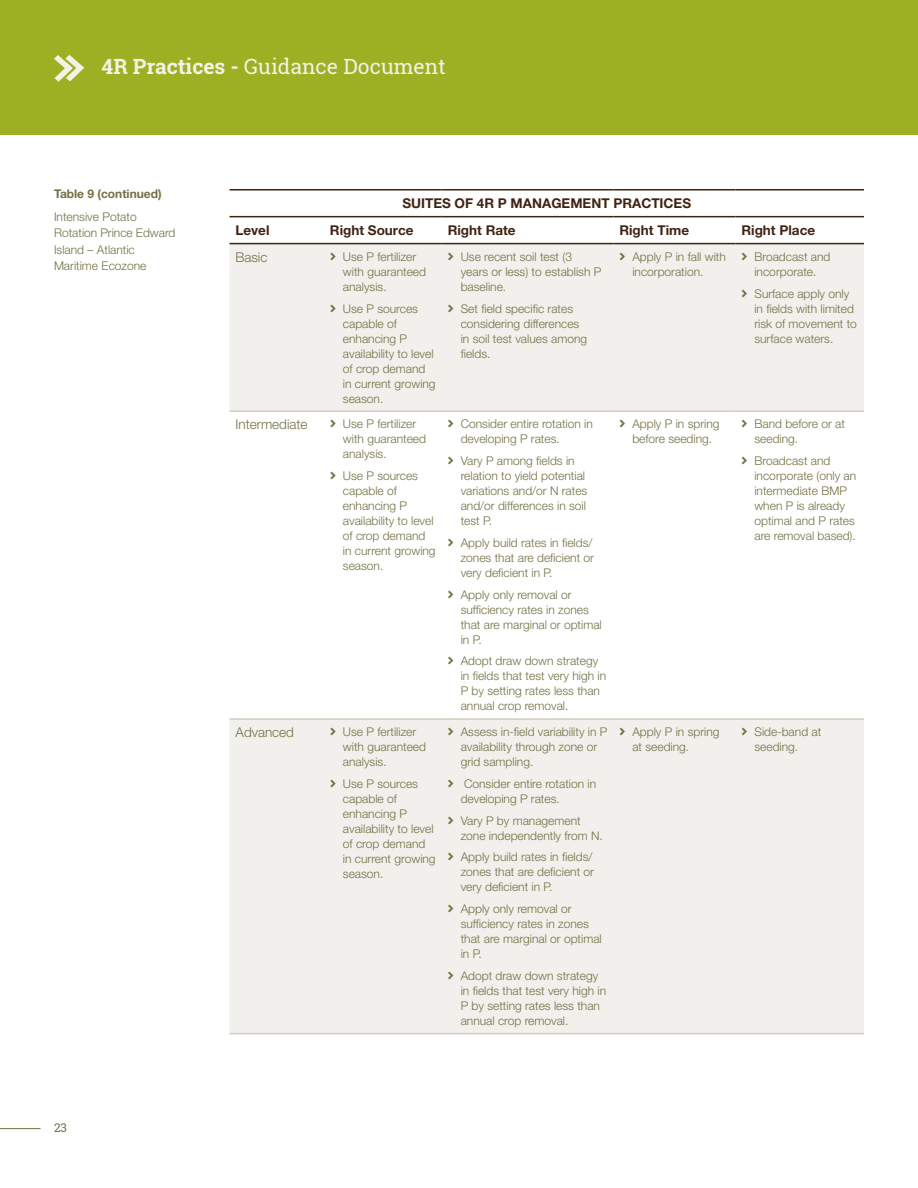
<style>
.page{position:relative;width:918px;height:1188px;background:#fff}
.page>*{position:absolute;margin:0;border:0;box-sizing:border-box;transform-origin:0 0}
.t1{font:21px "Roboto Slab";color:#f3f2e4}
.t2{font:700 13.5px "Helvetica Neue LT Std";color:#412313}
.t3{font:300 13.5px "Helvetica Neue LT Std";color:#737145}
.t4{font:300 12px/15px "Helvetica Neue LT Std";color:#737145}
.t5{font:700 12px "Helvetica Neue LT Std";color:#737145}
.t6{font:12px "Roboto Slab";color:#737145}
.s1{font-weight:700}
</style>
<div class="page">
<div style="left:0;top:0;width:918px;height:135px;background:#9db024"></div>
<svg style="left:54px;top:55px;width:30px;height:27px"></svg>
<hr style="left:0;top:1128px;width:40px;height:1px;background:#737145">
<svg style="left:230px;top:244px;width:634px;height:789px;fill:#f1f0ec"></svg>
<hr style="left:230px;top:410px;width:94px;height:2px;background:#d1cdbe">
<hr style="left:324px;top:410px;width:118px;height:2px;background:#d1cdbe">
<hr style="left:442px;top:410px;width:171px;height:2px;background:#d1cdbe">
<hr style="left:613px;top:410px;width:122px;height:2px;background:#d1cdbe">
<hr style="left:735px;top:410px;width:129px;height:2px;background:#d1cdbe">
<hr style="left:230px;top:718px;width:94px;height:2px;background:#d1cdbe">
<hr style="left:324px;top:718px;width:118px;height:2px;background:#d1cdbe">
<hr style="left:442px;top:718px;width:171px;height:2px;background:#d1cdbe">
<hr style="left:613px;top:718px;width:122px;height:2px;background:#d1cdbe">
<hr style="left:735px;top:718px;width:129px;height:2px;background:#d1cdbe">
<hr style="left:230px;top:1033px;width:94px;height:1px;background:#d1cdbe">
<hr style="left:324px;top:1033px;width:118px;height:1px;background:#d1cdbe">
<hr style="left:442px;top:1033px;width:171px;height:1px;background:#d1cdbe">
<hr style="left:613px;top:1033px;width:122px;height:1px;background:#d1cdbe">
<hr style="left:735px;top:1033px;width:129px;height:1px;background:#d1cdbe">
<hr style="left:230px;top:243px;width:94px;height:1px;background:#412313">
<hr style="left:324px;top:243px;width:118px;height:1px;background:#412313">
<hr style="left:442px;top:243px;width:171px;height:1px;background:#412313">
<hr style="left:613px;top:243px;width:122px;height:1px;background:#412313">
<hr style="left:735px;top:243px;width:129px;height:1px;background:#412313">
<hr style="left:230px;top:189px;width:94px;height:1px;background:#412313">
<hr style="left:324px;top:189px;width:118px;height:1px;background:#412313">
<hr style="left:442px;top:189px;width:171px;height:1px;background:#412313">
<hr style="left:613px;top:189px;width:122px;height:1px;background:#412313">
<hr style="left:735px;top:189px;width:129px;height:1px;background:#412313">
<hr style="left:230px;top:216px;width:94px;height:1px;background:#412313">
<hr style="left:324px;top:216px;width:118px;height:1px;background:#412313">
<hr style="left:442px;top:216px;width:171px;height:1px;background:#412313">
<hr style="left:613px;top:216px;width:122px;height:1px;background:#412313">
<hr style="left:735px;top:216px;width:129px;height:1px;background:#412313">
<svg style="left:331px;top:253px;width:4px;height:7px"></svg>
<svg style="left:331px;top:304px;width:4px;height:8px"></svg>
<svg style="left:448px;top:253px;width:5px;height:7px"></svg>
<svg style="left:448px;top:304px;width:5px;height:8px"></svg>
<svg style="left:620px;top:253px;width:5px;height:7px"></svg>
<svg style="left:742px;top:253px;width:5px;height:7px"></svg>
<svg style="left:742px;top:289px;width:5px;height:8px"></svg>
<svg style="left:331px;top:420px;width:4px;height:8px"></svg>
<svg style="left:331px;top:472px;width:4px;height:7px"></svg>
<svg style="left:448px;top:420px;width:5px;height:8px"></svg>
<svg style="left:448px;top:457px;width:5px;height:7px"></svg>
<svg style="left:448px;top:539px;width:5px;height:7px"></svg>
<svg style="left:448px;top:590px;width:5px;height:8px"></svg>
<svg style="left:448px;top:657px;width:5px;height:8px"></svg>
<svg style="left:620px;top:420px;width:5px;height:8px"></svg>
<svg style="left:742px;top:420px;width:5px;height:8px"></svg>
<svg style="left:742px;top:457px;width:5px;height:7px"></svg>
<svg style="left:331px;top:728px;width:4px;height:7px"></svg>
<svg style="left:331px;top:780px;width:4px;height:7px"></svg>
<svg style="left:448px;top:728px;width:5px;height:7px"></svg>
<svg style="left:448px;top:780px;width:5px;height:7px"></svg>
<svg style="left:448px;top:816px;width:5px;height:8px"></svg>
<svg style="left:448px;top:853px;width:5px;height:8px"></svg>
<svg style="left:448px;top:905px;width:5px;height:7px"></svg>
<svg style="left:448px;top:972px;width:5px;height:7px"></svg>
<svg style="left:620px;top:728px;width:5px;height:7px"></svg>
<svg style="left:742px;top:728px;width:5px;height:7px"></svg>
<h1 class="t1" style="left:102px;top:52px;width:346px"><span class="s1">4R Practices -</span> Guidance Document</h1>
<p class="t5" style="left:54px;top:186px;width:109px">Table 9 (continued)</p>
<p class="t4" style="left:54px;top:208px;width:123px;line-height:16.5px">Intensive Potato<br>Rotation Prince Edward<br>Island – Atlantic<br>Maritime Ecozone</p>
<p class="t6" style="left:54px;top:1120px;width:15px">23</p>
<p class="t2" style="left:402px;top:195px;width:290px">SUITES OF 4R P MANAGEMENT PRACTICES</p>
<p class="t2" style="left:235px;top:222px;width:36px">Level</p>
<p class="t2" style="left:330px;top:222px;width:85px">Right Source</p>
<p class="t2" style="left:448px;top:222px;width:69px">Right Rate</p>
<p class="t2" style="left:619px;top:222px;width:71px">Right Time</p>
<p class="t2" style="left:741px;top:222px;width:75px">Right Place</p>
<p class="t3" style="left:235px;top:249px;width:34px">Basic</p>
<p class="t4" style="left:343px;top:249px;width:85px">Use P fertilizer with guaranteed analysis.</p>
<p class="t4" style="left:343px;top:301px;width:94px">Use P sources capable of enhancing P availability to level of crop demand in current growing season.</p>
<p class="t4" style="left:461px;top:249px;width:142px">Use recent soil test (3 years or less) to establish P baseline.</p>
<p class="t4" style="left:461px;top:301px;width:128px">Set field specific rates considering differences in soil test values among fields.</p>
<p class="t4" style="left:632px;top:249px;width:95px">Apply P in fall with incorporation.</p>
<p class="t4" style="left:754px;top:249px;width:78px">Broadcast and incorporate.</p>
<p class="t4" style="left:754px;top:285px;width:104px">Surface apply only in fields with limited risk of movement to surface waters.</p>
<p class="t3" style="left:236px;top:416px;width:74px">Intermediate</p>
<p class="t4" style="left:343px;top:416px;width:85px">Use P fertilizer with guaranteed analysis.</p>
<p class="t4" style="left:343px;top:468px;width:94px">Use P sources capable of enhancing P availability to level of crop demand in current growing season.</p>
<p class="t3" style="left:236px;top:724px;width:60px">Advanced</p>
<p class="t4" style="left:343px;top:724px;width:85px">Use P fertilizer with guaranteed analysis.</p>
<p class="t4" style="left:343px;top:776px;width:94px">Use P sources capable of enhancing P availability to level of crop demand in current growing season.</p>
<p class="t4" style="left:461px;top:416px;width:134px">Consider entire rotation in developing P rates.</p>
<p class="t4" style="left:461px;top:453px;width:128px">Vary P among fields in relation to yield potential variations and/or N rates and/or differences in soil test P.</p>
<p class="t4" style="left:461px;top:535px;width:135px">Apply build rates in fields/ zones that are deficient or very deficient in P.</p>
<p class="t4" style="left:461px;top:587px;width:143px">Apply only removal or sufficiency rates in zones that are marginal or optimal in P.</p>
<p class="t4" style="left:461px;top:653px;width:147px">Adopt draw down strategy in fields that test very high in<br>P by setting rates less than annual crop removal.</p>
<p class="t4" style="left:461px;top:724px;width:148px">Assess in-field variability in P availability through zone or grid sampling.</p>
<p class="t4" style="left:461px;top:776px;width:137px">Consider entire rotation in developing P rates.</p>
<p class="t4" style="left:461px;top:813px;width:144px">Vary P by management zone independently from N.</p>
<p class="t4" style="left:461px;top:849px;width:135px">Apply build rates in fields/ zones that are deficient or very deficient in P.</p>
<p class="t4" style="left:461px;top:901px;width:143px">Apply only removal or sufficiency rates in zones that are marginal or optimal in P.</p>
<p class="t4" style="left:461px;top:968px;width:147px">Adopt draw down strategy in fields that test very high in<br>P by setting rates less than annual crop removal.</p>
<p class="t4" style="left:632px;top:416px;width:89px">Apply P in spring before seeding.</p>
<p class="t4" style="left:754px;top:416px;width:92px">Band before or at seeding.</p>
<p class="t4" style="left:754px;top:453px;width:103px">Broadcast and incorporate (only an intermediate BMP when P is already optimal and P rates are removal based).</p>
<p class="t4" style="left:632px;top:724px;width:89px">Apply P in spring at seeding.</p>
<p class="t4" style="left:754px;top:724px;width:68px">Side-band at seeding.</p>
</div>
